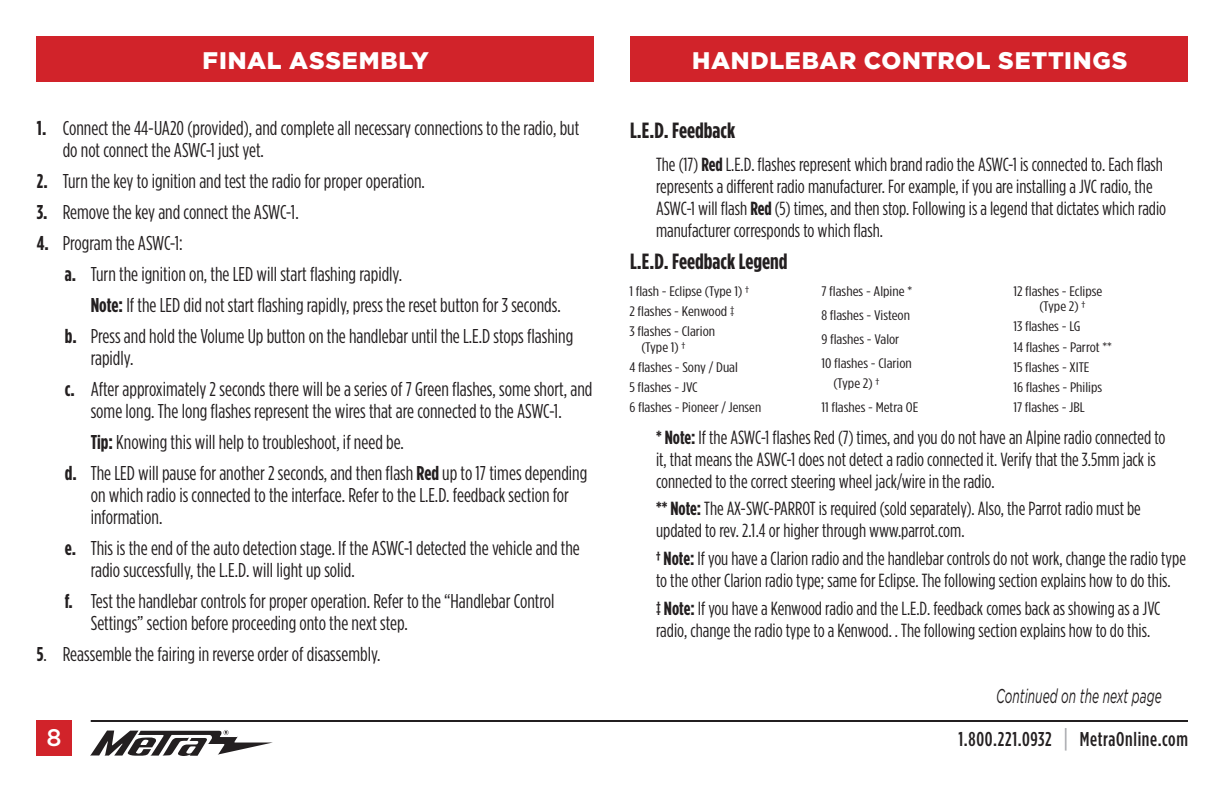
<style>
.page{position:relative;width:1224px;height:792px;background:#fff}
.page>*{position:absolute;margin:0;border:0;box-sizing:border-box;transform-origin:0 0}
.t1{font:900 24px "Gotham";letter-spacing:.03em;color:#fff}
.t2{font:500 24px "Gotham";color:#fff}
.t3{font:700 22px "Gotham Condensed";color:#231f20;scale:1.04 1}
.t4{font:20px/22px "Gotham Condensed";color:#231f20}
.t5{font:500 20px "Gotham Condensed";letter-spacing:.035em;color:#231f20}
.t6{font:italic 20px "Gotham";color:#231f20;scale:.6 1}
.t7{font:19px/22px "Gotham Condensed";color:#231f20}
.t8{font:13.8px/20.2px "Gotham Condensed";color:#231f20;scale:1.22 1}
.s1{font-weight:700}
.s2{font-size:26px;color:#a8a9ad}
</style>
<div class="page">
<div style="left:36px;top:36px;width:1152px;height:45px;background:#d1232a"></div>
<svg style="left:90px;top:730px;width:183px;height:26px"></svg>
<hr style="left:91px;top:720px;width:1097px;height:2px;background:#231f20">
<div style="left:36px;top:720px;width:36px;height:36px;background:#d1232a"></div>
<div style="left:594px;top:35px;width:36px;height:47px;background:#fff"></div>
<p class="t1" style="left:203px;top:46px;width:228px">FINAL ASSEMBLY</p>
<p class="t1" style="left:692px;top:46px;width:437px">HANDLEBAR CONTROL SETTINGS</p>
<p class="t4" style="left:63px;top:117px;width:518px;text-indent:-26px"><span class="s1">1.</span> Connect the 44-UA20 (provided), and complete all necessary connections to the radio, but do not connect the ASWC-1 just yet.</p>
<p class="t4" style="left:37px;top:170px;width:390px"><span class="s1">2.</span> Turn the key to ignition and test the radio for proper operation.</p>
<p class="t4" style="left:37px;top:201px;width:264px"><span class="s1">3.</span> Remove the key and connect the ASWC-1.</p>
<p class="t4" style="left:37px;top:232px;width:147px"><span class="s1">4.</span> Program the ASWC-1:</p>
<p class="t4" style="left:65px;top:263px;width:339px"><span class="s1">a.</span> Turn the ignition on, the LED will start flashing rapidly.</p>
<p class="t4" style="left:91px;top:294px;width:472px"><span class="s1">Note:</span> If the LED did not start flashing rapidly, press the reset button for 3 seconds.</p>
<p class="t4" style="left:65px;top:325px;width:510px"><span class="s1">b.</span> Press and hold the Volume Up button on the handlebar until the L.E.D stops flashing</p>
<p class="t4" style="left:65px;top:342px;width:529px;line-height:31px;text-indent:26px">rapidly.<br><span class="s1">c.</span> After approximately 2 seconds there will be a series of 7 Green flashes, some short, and</p>
<p class="t4" style="left:91px;top:400px;width:473px">some long. The long flashes represent the wires that are connected to the ASWC-1.</p>
<p class="t4" style="left:91px;top:431px;width:315px"><span class="s1">Tip:</span> Knowing this will help to troubleshoot, if need be.</p>
<p class="t4" style="left:65px;top:462px;width:524px"><span class="s1">d.</span> The LED will pause for another 2 seconds, and then flash <span class="s1">Red</span> up to 17 times depending</p>
<p class="t4" style="left:91px;top:484px;width:480px">on which radio is connected to the interface. Refer to the L.E.D. feedback section for information.</p>
<p class="t4" style="left:91px;top:537px;width:491px;text-indent:-26px"><span class="s1">e.</span> This is the end of the auto detection stage. If the ASWC-1 detected the vehicle and the radio successfully, the L.E.D. will light up solid.</p>
<p class="t4" style="left:91px;top:590px;width:465px;text-indent:-26px"><span class="s1">f.</span> Test the handlebar controls for proper operation. Refer to the “Handlebar Control<br>Settings” section before proceeding onto the next step.</p>
<p class="t4" style="left:37px;top:643px;width:345px"><span class="s1">5</span>. Reassemble the fairing in reverse order of disassembly.</p>
<p class="t3" style="left:630px;top:118px;width:103px">L.E.D. Feedback</p>
<p class="t7" style="left:656px;top:153px;width:512px">The (17) <span class="s1">Red</span> L.E.D. flashes represent which brand radio the ASWC-1 is connected to. Each flash represents a different radio manufacturer. For example, if you are installing a JVC radio, the ASWC-1 will flash <span class="s1">Red</span> (5) times, and then stop. Following is a legend that dictates which radio manufacturer corresponds to which flash.</p>
<p class="t3" style="left:630px;top:249px;width:153px">L.E.D. Feedback Legend</p>
<p class="t8" style="left:629px;top:280px;width:100px">1 flash - Eclipse (Type 1) †<br>2 flashes - Kenwood ‡<br>3 flashes - Clarion</p>
<p class="t8" style="left:629px;top:336px;width:110px;text-indent:12px">(Type 1) †<br>4 flashes - Sony / Dual<br>5 flashes - JVC<br>6 flashes - Pioneer / Jensen</p>
<p class="t8" style="left:821px;top:278px;width:76px;line-height:24.2px">7 flashes - Alpine *<br>8 flashes - Visteon<br>9 flashes - Valor<br>10 flashes - Clarion</p>
<p class="t8" style="left:821px;top:371px;width:81px;line-height:24.2px;text-indent:12px">(Type 2) †<br>11 flashes - Metra OE</p>
<p class="t8" style="left:1039px;top:283px;width:53px;line-height:15.6px;text-indent:-26px">12 flashes - Eclipse (Type 2) †</p>
<p class="t8" style="left:1013px;top:316px;width:82px">13 flashes - LG<br>14 flashes - Parrot **<br>15 flashes - XITE<br>16 flashes - Philips<br>17 flashes - JBL</p>
<p class="t7" style="left:656px;top:426px;width:511px"><span class="s1">* Note:</span> If the ASWC-1 flashes Red (7) times, and you do not have an Alpine radio connected to it, that means the ASWC-1 does not detect a radio connected it. Verify that the 3.5mm jack is connected to the correct steering wheel jack/wire in the radio.</p>
<p class="t7" style="left:656px;top:497px;width:486px"><span class="s1">** Note:</span> The AX-SWC-PARROT is required (sold separately). Also, the Parrot radio must be updated to rev. 2.1.4 or higher through www.parrot.com.</p>
<p class="t7" style="left:656px;top:547px;width:531px"><span class="s1">† Note:</span> If you have a Clarion radio and the handlebar controls do not work, change the radio type to the other Clarion radio type; same for Eclipse. The following section explains how to do this.</p>
<p class="t7" style="left:656px;top:597px;width:506px"><span class="s1">‡ Note:</span> If you have a Kenwood radio and the L.E.D. feedback comes back as showing as a JVC radio, change the radio type to a Kenwood. . The following section explains how to do this.</p>
<p class="t6" style="left:996px;top:685px;width:277px">Continued on the next page</p>
<p class="t2" style="left:46px;top:724px;width:17px">8</p>
<p class="t5" style="left:959px;top:728px;width:231px">1.800.221.0932 <span class="s2">|</span> MetraOnline.com</p>
</div>
